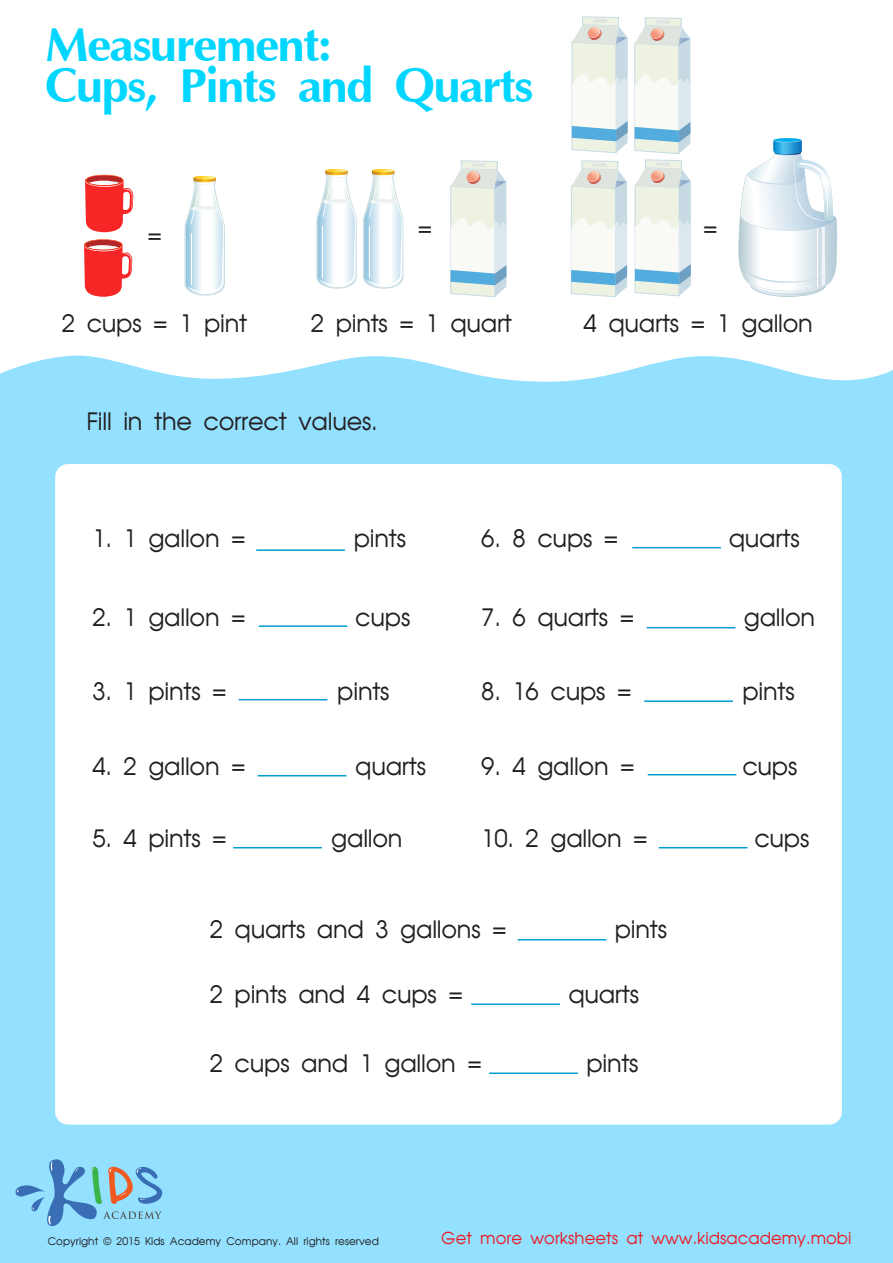
<style>
.page{position:relative;width:893px;height:1263px;background:#fff}
.page>*{position:absolute;margin:0;border:0;box-sizing:border-box;transform-origin:0 0}
.t1{font:700 48.6px/41px "AG Optima Cyr";letter-spacing:-.03em;color:#00d6ff}
.t2{font:24px "AG Avant Garde Cyr";letter-spacing:-.01em;color:#231f20}
.t3{font:16.5px "AG Avant Garde Cyr";color:#ec1c24}
.t4{font:10.5px "AG Avant Garde Cyr";color:#231f20}
</style>
<div class="page">
<div style="left:0;top:382px;width:893px;height:881px;background:#93e0ff"></div>
<svg style="left:0;top:174px;width:893px;height:208px"></svg>
<svg style="left:571px;top:16px;width:57px;height:138px"></svg>
<svg style="left:570px;top:160px;width:57px;height:138px"></svg>
<svg style="left:634px;top:17px;width:57px;height:280px"></svg>
<svg style="left:738px;top:138px;width:99px;height:161px"></svg>
<svg style="left:78px;top:239px;width:54px;height:58px"></svg>
<svg style="left:79px;top:175px;width:54px;height:58px"></svg>
<svg style="left:184px;top:176px;width:41px;height:124px"></svg>
<svg style="left:450px;top:160px;width:56px;height:138px"></svg>
<svg style="left:316px;top:169px;width:41px;height:124px"></svg>
<svg style="left:363px;top:169px;width:40px;height:124px"></svg>
<div style="left:55px;top:464px;width:787px;height:660px;background:#fff;border-radius:13px"></div>
<svg style="left:13px;top:1156px;width:149px;height:71px;background:#84c3e2"></svg>
<hr style="left:256px;top:549px;width:89px;height:2px;background:#009ed3">
<hr style="left:259px;top:625px;width:88px;height:2px;background:#009ed3">
<hr style="left:239px;top:699px;width:88px;height:1px;background:#009ed3">
<hr style="left:258px;top:775px;width:88px;height:1px;background:#009ed3">
<hr style="left:632px;top:547px;width:89px;height:1px;background:#009ed3">
<hr style="left:647px;top:627px;width:88px;height:1px;background:#009ed3">
<hr style="left:518px;top:939px;width:88px;height:1px;background:#009ed3">
<hr style="left:471px;top:1003px;width:89px;height:2px;background:#009ed3">
<hr style="left:489px;top:1072px;width:89px;height:2px;background:#009ed3">
<hr style="left:644px;top:700px;width:89px;height:2px;background:#009ed3">
<hr style="left:648px;top:774px;width:88px;height:1px;background:#009ed3">
<hr style="left:659px;top:847px;width:88px;height:1px;background:#009ed3">
<hr style="left:233px;top:847px;width:89px;height:1px;background:#009ed3">
<h1 class="t1" style="left:45px;top:25px;width:490px">Measurement:<br>Cups, Pints and Quarts</h1>
<p class="t2" style="left:148px;top:221px;width:16px">=</p>
<p class="t2" style="left:418px;top:214px;width:16px">=</p>
<p class="t2" style="left:703px;top:215px;width:16px">=</p>
<p class="t2" style="left:62px;top:309px;width:187px">2 cups = 1 pint</p>
<p class="t2" style="left:311px;top:309px;width:203px">2 pints = 1 quart</p>
<p class="t2" style="left:584px;top:309px;width:231px">4 quarts = 1 gallon</p>
<p class="t2" style="left:87px;top:407px;width:293px">Fill in the correct values.</p>
<p class="t2" style="left:92px;top:525px;width:155px">1. 1 gallon =</p>
<p class="t2" style="left:354px;top:525px;width:54px">pints</p>
<p class="t2" style="left:481px;top:525px;width:139px">6. 8 cups =</p>
<p class="t2" style="left:729px;top:525px;width:72px">quarts</p>
<p class="t2" style="left:92px;top:604px;width:155px">2. 1 gallon =</p>
<p class="t2" style="left:355px;top:604px;width:57px">cups</p>
<p class="t2" style="left:481px;top:604px;width:154px">7. 6 quarts =</p>
<p class="t2" style="left:744px;top:604px;width:73px">gallon</p>
<p class="t2" style="left:92px;top:678px;width:136px">3. 1 pints =</p>
<p class="t2" style="left:337px;top:678px;width:54px">pints</p>
<p class="t2" style="left:481px;top:678px;width:152px">8. 16 cups =</p>
<p class="t2" style="left:742px;top:678px;width:54px">pints</p>
<p class="t2" style="left:92px;top:752px;width:155px">4. 2 gallon =</p>
<p class="t2" style="left:355px;top:752px;width:72px">quarts</p>
<p class="t2" style="left:481px;top:752px;width:155px">9. 4 gallon =</p>
<p class="t2" style="left:742px;top:752px;width:57px">cups</p>
<p class="t2" style="left:92px;top:825px;width:136px">5. 4 pints =</p>
<p class="t2" style="left:331px;top:825px;width:73px">gallon</p>
<p class="t2" style="left:481px;top:825px;width:168px">10. 2 gallon =</p>
<p class="t2" style="left:754px;top:825px;width:57px">cups</p>
<p class="t2" style="left:210px;top:916px;width:298px">2 quarts and 3 gallons =</p>
<p class="t2" style="left:615px;top:916px;width:54px">pints</p>
<p class="t2" style="left:210px;top:980px;width:255px">2 pints and 4 cups =</p>
<p class="t2" style="left:568px;top:980px;width:72px">quarts</p>
<p class="t2" style="left:210px;top:1049px;width:274px">2 cups and 1 gallon =</p>
<p class="t2" style="left:586px;top:1049px;width:54px">pints</p>
<p class="t4" style="left:48px;top:1235px;width:333px">Copyright © 2015 Kids Academy Company. All rights reserved</p>
<p class="t3" style="left:441px;top:1228px;width:412px">Get more worksheets at www.kidsacademy.mobi</p>
</div>
